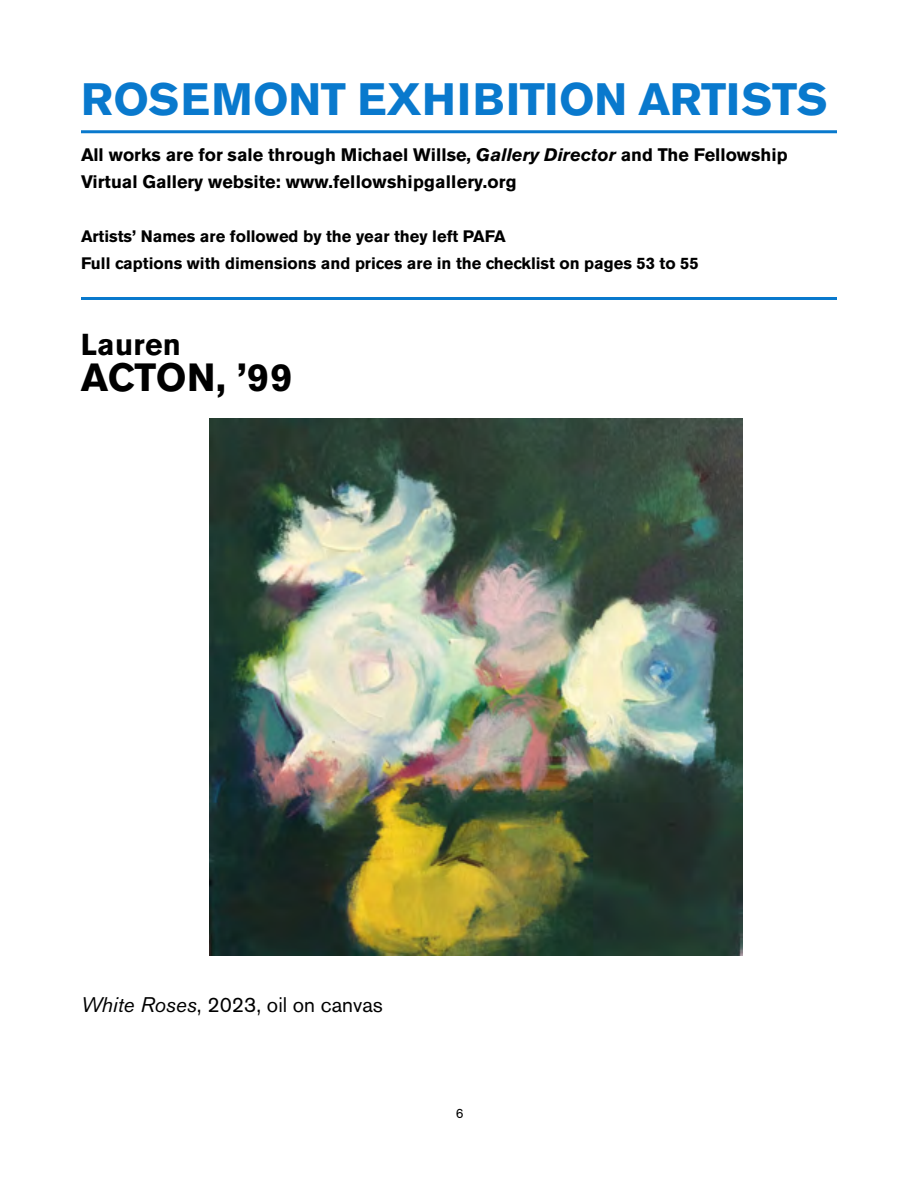
<style>
.page{position:relative;width:918px;height:1188px;background:#fff}
.page>*{position:absolute;margin:0;border:0;box-sizing:border-box;transform-origin:0 0}
.t1{font:700 45px "Akzidenz Grotesk BE";color:#0979cd}
.t2{font:700 39px "Akzidenz Grotesk BE";letter-spacing:-.01em;color:#000}
.t3{font:700 30px "Akzidenz Grotesk BE";letter-spacing:.01em;color:#000}
.t4{font:21px "Akzidenz Grotesk BE";color:#000}
.t5{font:700 18px/27px "Akzidenz Grotesk BE";color:#000}
.t6{font:700 16.5px/27px "Akzidenz Grotesk BE";color:#000}
.t7{font:13.5px "Akzidenz Grotesk BE";color:#000}
.s1{font-style:italic}
</style>
<div class="page">
<hr style="left:81px;top:130px;width:756px;height:3px;background:#0979cd">
<hr style="left:81px;top:297px;width:756px;height:3px;background:#0979cd">
<img style="left:210px;top:419px;width:532px;height:536px">
<h1 class="t1" style="left:81px;top:73px;width:748px">ROSEMONT EXHIBITION ARTISTS</h1>
<p class="t5" style="left:81px;top:142px;width:708px">All works are for sale through Michael Willse, <span class="s1">Gallery Director</span> and The Fellowship<br>Virtual Gallery website: www.fellowshipgallery.org</p>
<p class="t6" style="left:81px;top:223px;width:619px">Artists’ Names are followed by the year they left PAFA<br>Full captions with dimensions and prices are in the checklist on pages 53 to 55</p>
<h3 class="t3" style="left:81px;top:327px;width:102px">Lauren</h3>
<h2 class="t2" style="left:81px;top:355px;width:213px">ACTON, ’99</h2>
<p class="t4" style="left:81px;top:992px;width:303px"><span class="s1">White Roses</span>, 2023, oil on canvas</p>
<p class="t7" style="left:456px;top:1105px;width:9px">6</p>
</div>
